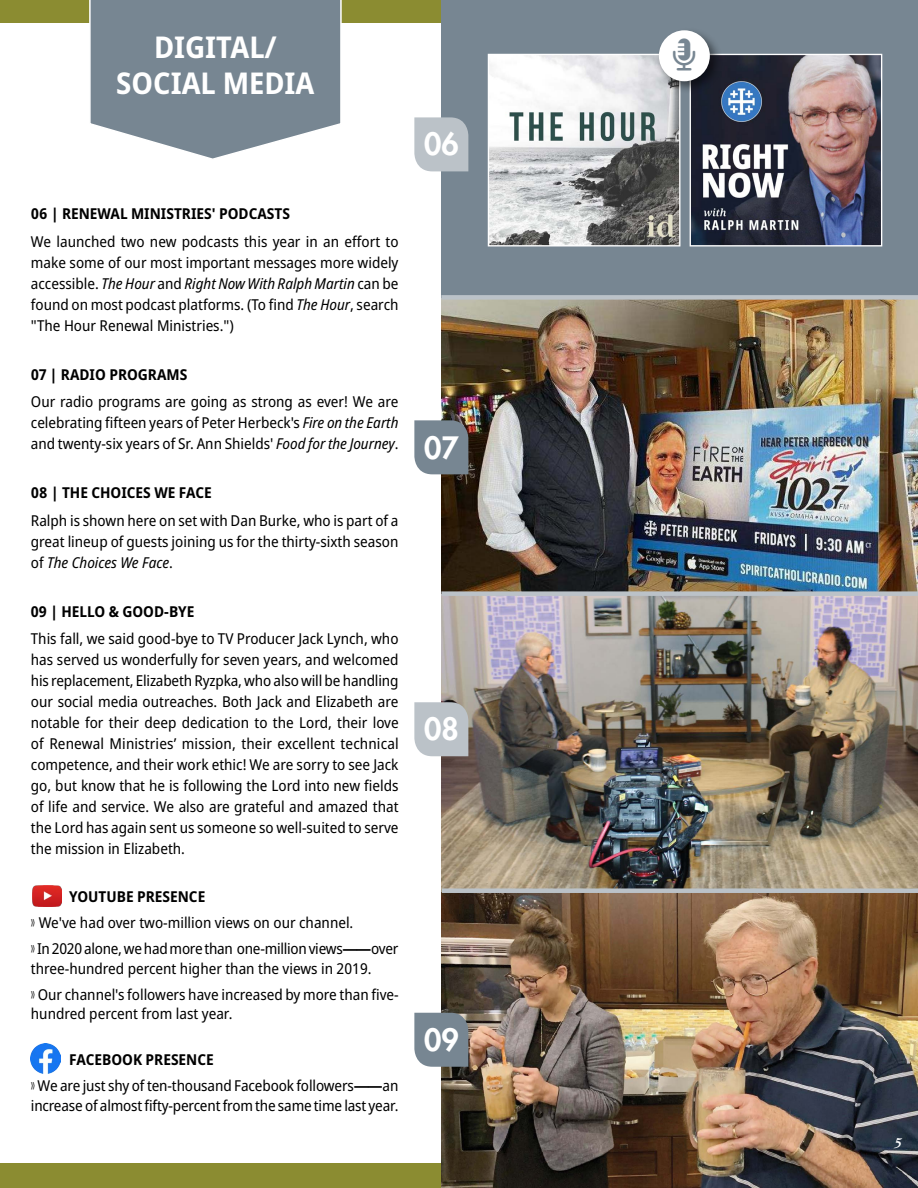
<style>
.page{position:relative;width:918px;height:1188px;background:#fff}
.page>*{position:absolute;margin:0;border:0;box-sizing:border-box;transform-origin:0 0}
.t1{font:700 semi-condensed 30px/36.8px "Noto Sans";color:#fff;text-align:center}
.t2{font:800 30px "Futura";color:#fff}
.t3{font:semi-condensed 15px/21px "Noto Sans";color:#000;text-align:justify}
.t4{font:700 semi-condensed 15px "Noto Sans";color:#000}
.t5{font:italic 700 15px "New Baskerville";color:#fff}
.s1{font-style:italic}
.s2{font-weight:700}
.s3{font-family:"Bebas Neue";font-stretch:normal}
</style>
<div class="page">
<div style="left:0;top:1164px;width:918px;height:24px;background:#8b8c31"></div>
<div style="left:0;top:0;width:918px;height:23px;background:#8b8c31"></div>
<div style="left:441px;top:0;width:477px;height:301px;background:#778692"></div>
<img style="left:441px;top:300px;width:477px;height:291px">
<img style="left:441px;top:596px;width:477px;height:592px">
<img style="left:692px;top:56px;width:188px;height:188px">
<div style="left:690px;top:54px;width:192px;height:192px;border:1px solid #fff"></div>
<svg style="left:89px;top:0;width:253px;height:159px;background:#88959f"></svg>
<img style="left:490px;top:56px;width:188px;height:188px">
<div style="left:488px;top:54px;width:192px;height:192px;border:1px solid #fff"></div>
<svg style="left:414px;top:117px;width:54px;height:54px;background:#bbc2c8"></svg>
<svg style="left:414px;top:420px;width:54px;height:54px;background:#7a8893"></svg>
<svg style="left:414px;top:702px;width:54px;height:54px;background:#bcc2c8"></svg>
<svg style="left:414px;top:1013px;width:54px;height:54px;background:#7b8994"></svg>
<img style="left:32px;top:886px;width:30px;height:20px">
<img style="left:31px;top:1044px;width:30px;height:30px">
<div style="left:441px;top:295px;width:477px;height:5px;background:#bbc2c8"></div>
<div style="left:441px;top:591px;width:477px;height:5px;background:#bbc2c8"></div>
<div style="left:442px;top:888px;width:476px;height:5px;background:#bbc2c8"></div>
<div style="left:655px;top:27px;width:68px;height:67px;background:#000;opacity:.5"></div>
<div style="left:659px;top:30px;width:51px;height:51px;background:#fff;border-radius:50%"></div>
<h1 class="t1" style="left:116px;top:29px;width:200px">DIGITAL/<br>SOCIAL MEDIA</h1>
<p class="t4" style="left:31px;top:203px;width:261px">06 | RENEWAL MINISTRIES' PODCASTS</p>
<p class="t3" style="left:31px;top:231px;width:369px">We launched two new podcasts this year in an effort to make some of our most important messages more widely accessible. <span class="s1">The Hour</span> and <span class="s1">Right Now With Ralph Martin</span> can be found on most podcast platforms. (To find <span class="s1">The Hour</span>, search "The Hour Renewal Ministries.")</p>
<p class="t4" style="left:31px;top:363px;width:158px">07 | RADIO PROGRAMS</p>
<p class="t3" style="left:31px;top:392px;width:369px">Our radio programs are going as strong as ever! We are celebrating fifteen years of Peter Herbeck's <span class="s1">Fire on the Earth </span>and twenty-six years of Sr. Ann Shields' <span class="s1">Food for the Journey</span>.</p>
<p class="t4" style="left:31px;top:482px;width:182px">08 | THE CHOICES WE FACE</p>
<p class="t3" style="left:31px;top:510px;width:369px">Ralph is shown here on set with Dan Burke, who is part of a great lineup of guests joining us for the thirty-sixth season of <span class="s1">The Choices We Face</span>.</p>
<p class="t4" style="left:31px;top:600px;width:165px">09 | HELLO &amp; GOOD-BYE</p>
<p class="t3" style="left:31px;top:629px;width:369px">This fall, we said good-bye to TV Producer Jack Lynch, who has served us wonderfully for seven years, and welcomed his replacement, Elizabeth Ryzpka, who also will be handling our social media outreaches. Both Jack and Elizabeth are notable for their deep dedication to the Lord, their love of Renewal Ministries’ mission, their excellent technical competence, and their work ethic! We are sorry to see Jack go, but know that he is following the Lord into new fields of life and service. We also are grateful and amazed that the Lord has again sent us someone so well-suited to serve the mission in Elizabeth.</p>
<p class="t3" style="left:31px;top:883px;width:369px;line-height:26.2px;text-align:left;text-indent:38px"><span class="s2">YOUTUBE PRESENCE<br></span><span class="s3">»</span> We've had over two-million views on our channel.<br><span class="s3">»</span> In 2020 alone, we had more than one-million views<span class="s2">⸺</span>over</p>
<p class="t3" style="left:31px;top:955px;width:369px;line-height:26.2px">three-hundred percent higher than the views in 2019.<br><span class="s3">»</span> Our channel's followers have increased by more than five-</p>
<p class="t3" style="left:31px;top:1004px;width:203px">hundred percent from last year.</p>
<p class="t3" style="left:31px;top:1047px;width:369px;line-height:26.2px;text-indent:38px"><span class="s2">FACEBOOK PRESENCE<br></span><span class="s3">»</span> We are just shy of ten-thousand Facebook followers<span class="s2">⸺</span>an</p>
<p class="t3" style="left:31px;top:1095px;width:369px">increase of almost fifty-percent from the same time last year.</p>
<h1 class="t2" style="left:424px;top:125px;width:36px">06</h1>
<h1 class="t2" style="left:424px;top:429px;width:36px">07</h1>
<h1 class="t2" style="left:424px;top:710px;width:36px">08</h1>
<h1 class="t2" style="left:424px;top:1021px;width:36px">09</h1>
<p class="t5" style="left:893px;top:1134px;width:9px">5</p>
</div>
